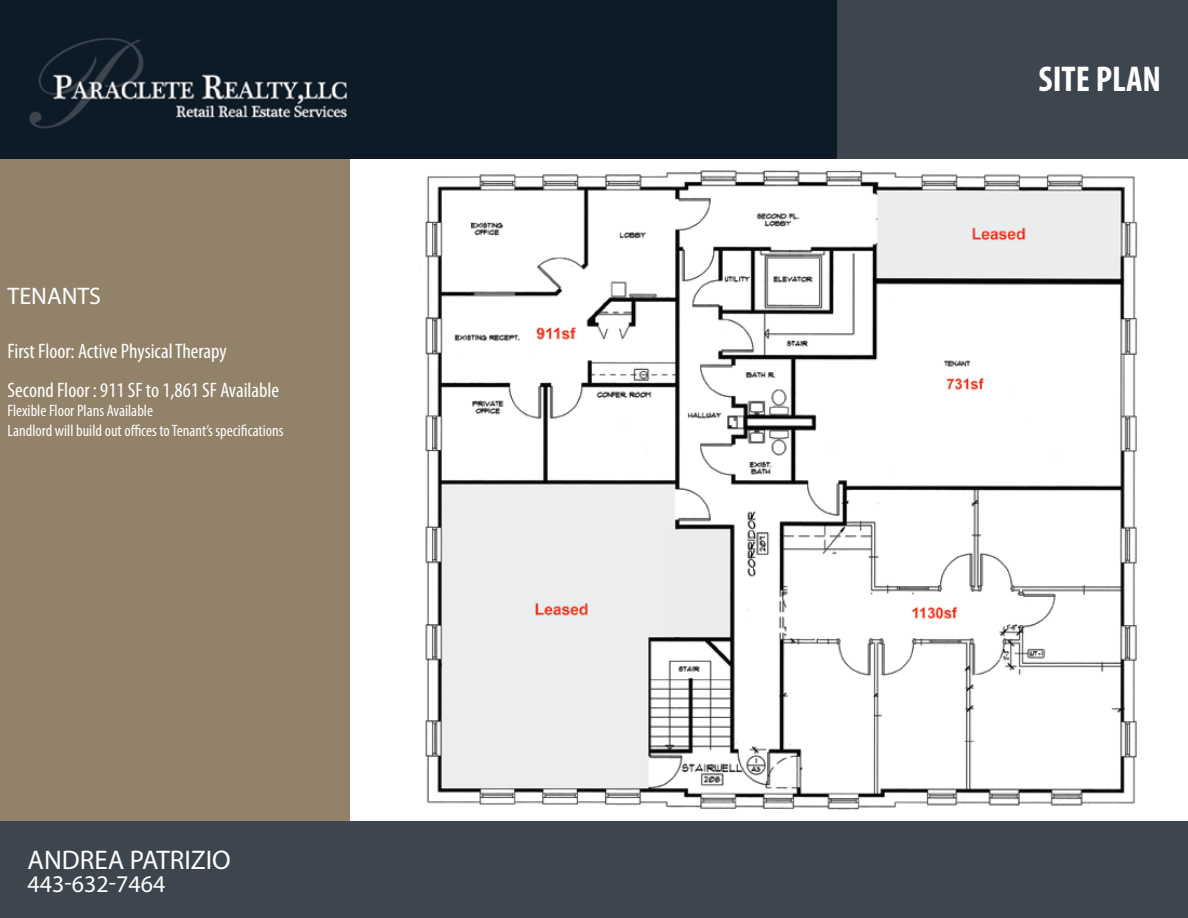
<style>
.page{position:relative;width:1188px;height:918px;background:#fff}
.page>*{position:absolute;margin:0;border:0;box-sizing:border-box;transform-origin:0 0}
.t1{font:700 condensed 36px "Myriad Pro";color:#fff}
.t2{font:600 condensed 27px "Myriad Pro";color:#fff}
.t3{font:600 condensed 24px "Myriad Pro";color:#fff}
.t4{font:condensed 21px/39px "Myriad Pro";color:#fff}
.t5{font:condensed 16.5px/19.5px "Myriad Pro";color:#fff}
</style>
<div class="page">
<div style="left:0;top:159px;width:350px;height:663px;background:#918269"></div>
<img style="left:425px;top:170px;width:713px;height:640px">
<div style="left:0;top:0;width:838px;height:159px;background:#0d1b28"></div>
<div style="left:838px;top:0;width:350px;height:159px;background:#3d464e"></div>
<img style="left:29px;top:38px;width:318px;height:91px">
<div style="left:0;top:822px;width:1188px;height:96px;background:#3d464e"></div>
<h3 class="t3" style="left:8px;top:281px;width:95px">TENANTS</h3>
<p class="t4" style="left:8px;top:331px;width:273px">First Floor: Active Physical Therapy<br>Second Floor : 911 SF to 1,861 SF Available</p>
<p class="t5" style="left:8px;top:401px;width:278px">Flexible Floor Plans Available<br>Landlord will build out offices to Tenant’s specifications</p>
<h2 class="t2" style="left:28px;top:843px;width:205px">ANDREA PATRIZIO</h2>
<h3 class="t3" style="left:28px;top:869px;width:139px">443-632-7464</h3>
<h1 class="t1" style="left:1039px;top:57px;width:124px">SITE PLAN</h1>
</div>
